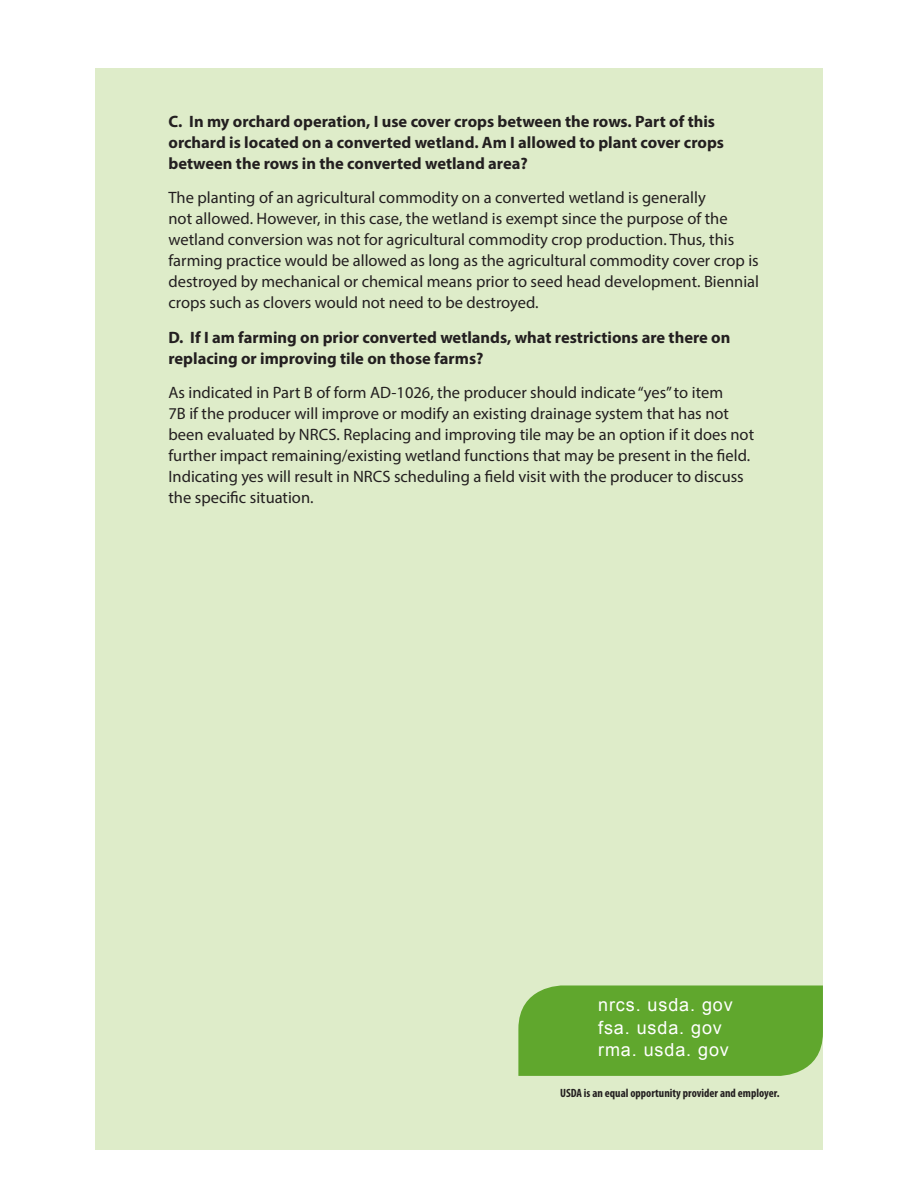
<style>
.page{position:relative;width:918px;height:1188px;background:#fff}
.page>*{position:absolute;margin:0;border:0;box-sizing:border-box;transform-origin:0 0}
.t1{font:18px "Arial";letter-spacing:.05em;color:#fff}
.Response{font:16.5px/21px "Myriad Pro";color:#231f20}
.t2{font:700 16.5px/21px "Myriad Pro";color:#231f20}
.t3{font:700 condensed 12px "Myriad Pro";color:#231f20}
</style>
<div class="page">
<div style="left:95px;top:68px;width:728px;height:1081px;background:#deecc9"></div>
<div style="left:518px;top:986px;width:305px;height:90px;background:#60a72d"></div>
<p class="t2" style="left:168px;top:110px;width:557px">C. In my orchard operation, I use cover crops between the rows. Part of this orchard is located on a converted wetland. Am I allowed to plant cover crops between the rows in the converted wetland area?</p>
<p class="Response" style="left:168px;top:187px;width:592px">The planting of an agricultural commodity on a converted wetland is generally<br>not allowed. However, in this case, the wetland is exempt since the purpose of the wetland conversion was not for agricultural commodity crop production. Thus, this farming practice would be allowed as long as the agricultural commodity cover crop is destroyed by mechanical or chemical means prior to seed head development. Biennial crops such as clovers would not need to be destroyed.</p>
<p class="t2" style="left:168px;top:326px;width:563px">D. If I am farming on prior converted wetlands, what restrictions are there on replacing or improving tile on those farms?</p>
<p class="Response" style="left:168px;top:382px;width:587px">As indicated in Part B of form AD-1026, the producer should indicate “yes” to item<br>7B if the producer will improve or modify an existing drainage system that has not been evaluated by NRCS. Replacing and improving tile may be an option if it does not further impact remaining/existing wetland functions that may be present in the field.<br>Indicating yes will result in NRCS scheduling a field visit with the producer to discuss the specific situation.</p>
<p class="t1" style="left:598px;top:995px;width:136px">nrcs. usda. gov</p>
<p class="t1" style="left:598px;top:1017px;width:125px">fsa. usda. gov</p>
<p class="t1" style="left:598px;top:1040px;width:132px">rma. usda. gov</p>
<p class="t3" style="left:560px;top:1085px;width:221px">USDA is an equal opportunity provider and employer.</p>
</div>
